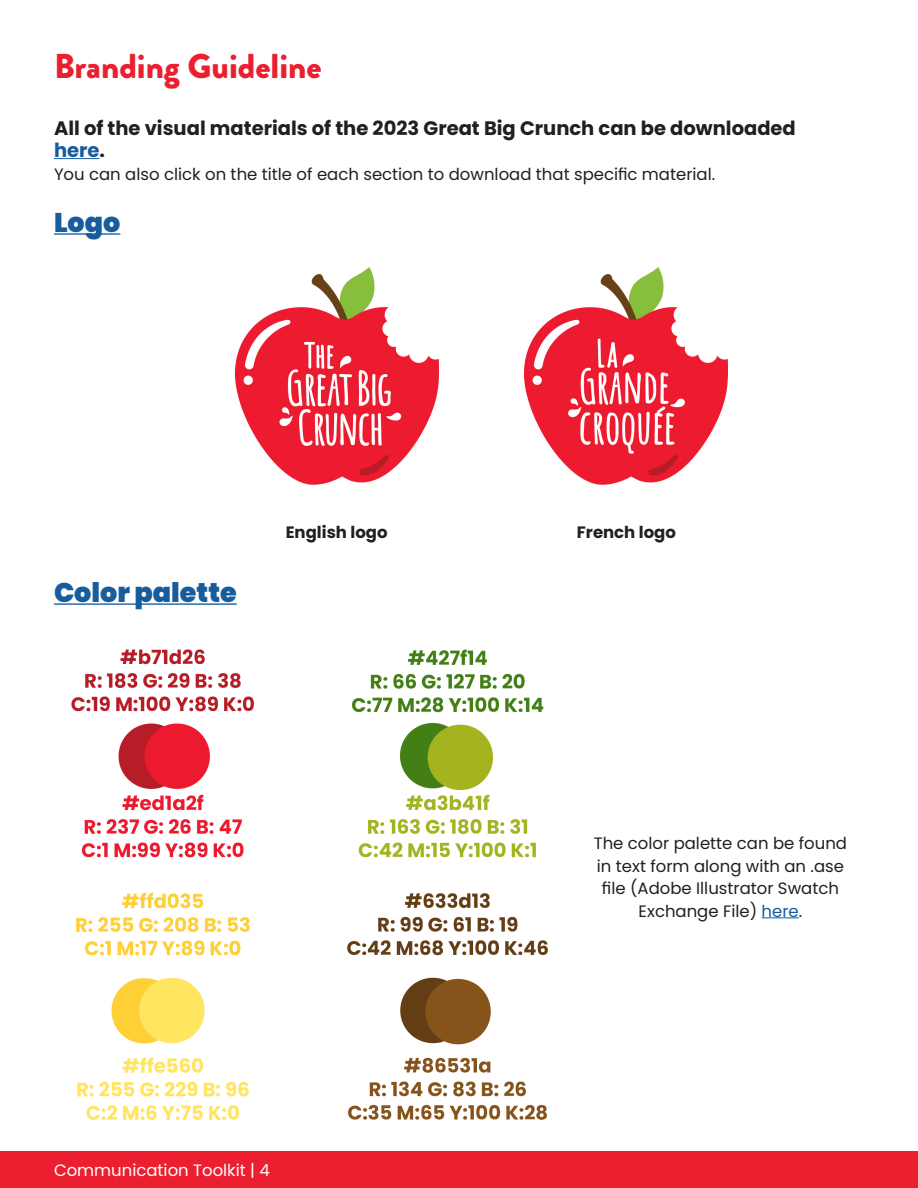
<style>
.page{position:relative;width:918px;height:1188px;background:#fff}
.page>*{position:absolute;margin:0;border:0;box-sizing:border-box;transform-origin:0 0}
.Heading_1{font:900 34.5px "Brandon Grotesque";color:#eb1f2f}
.Heading_2{font:900 27px "Poppins";color:#175d9e}
.Paragraph_Style_1{font:700 19.5px/22.5px "Poppins";color:#231f20}
.Paragraph_Style_1-2{font:16.5px/22.5px "Poppins";color:#231f20;text-align:center}
.t1{font:16.5px "Poppins";color:#fff}
.Paragraph_Style_1-3{font:700 16.5px "Poppins";color:#231f20}
.s1{color:#175d9e}
</style>
<div class="page">
<div style="left:0;top:1151px;width:918px;height:37px;background:#eb1f2f"></div>
<hr style="left:54px;top:158px;width:46px;height:1px;background:#175d9e">
<hr style="left:54px;top:233px;width:66px;height:2px;background:#175d9e">
<hr style="left:54px;top:603px;width:183px;height:2px;background:#175d9e">
<img style="left:235px;top:268px;width:203px;height:216px">
<img style="left:525px;top:268px;width:203px;height:216px">
<img style="left:71px;top:649px;width:477px;height:471px">
<hr style="left:762px;top:917px;width:37px;height:1px;background:#175d9e">
<p class="Heading_1" style="left:54px;top:42px;width:269px">Branding Guideline</p>
<p class="Paragraph_Style_1" style="left:54px;top:117px;width:743px">All of the visual materials of the 2023 Great Big Crunch can be downloaded <span class="s1">here</span>.</p>
<p class="Paragraph_Style_1-2" style="left:54px;top:163px;width:663px">You can also click on the title of each section to download that specific material.</p>
<p class="Heading_2" style="left:54px;top:207px;width:68px">Logo</p>
<p class="Heading_2" style="left:54px;top:577px;width:184px">Color palette</p>
<p class="Paragraph_Style_1-3" style="left:286px;top:522px;width:103px">English logo</p>
<p class="Paragraph_Style_1-3" style="left:577px;top:522px;width:101px">French logo</p>
<p class="Paragraph_Style_1-2" style="left:594px;top:832px;width:255px">The color palette can be found in text form along with an .ase file (Adobe Illustrator Swatch<br>Exchange File) <span class="s1">here</span>.</p>
<p class="t1" style="left:54px;top:1160px;width:217px">Communication Toolkit | 4</p>
</div>
